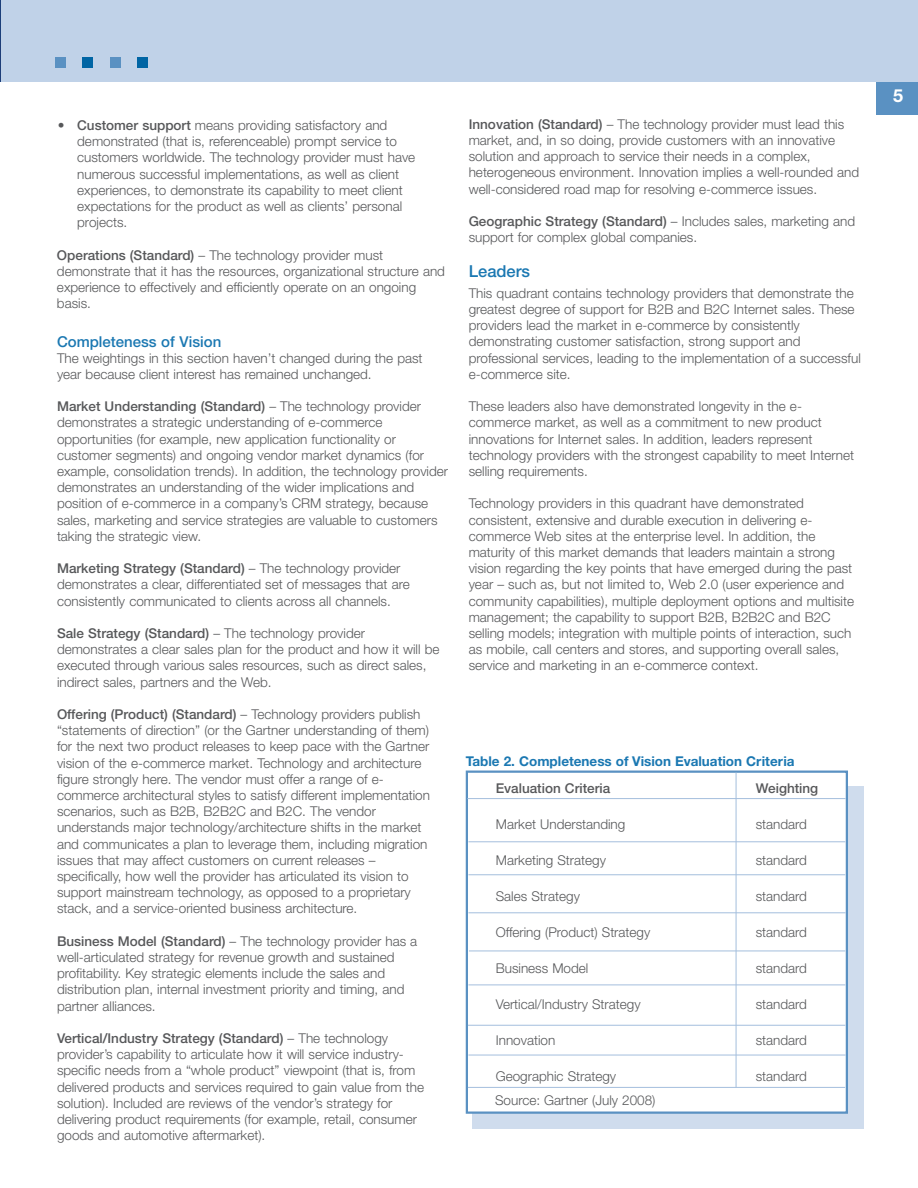
<style>
.page{position:relative;width:918px;height:1188px;background:#fff}
.page>*{position:absolute;margin:0;border:0;box-sizing:border-box;transform-origin:0 0}
.t1{font:700 18px "Helvetica Neue CE";color:#fff}
.t2{font:500 16.5px "Helvetica Neue";color:#1b78b2}
.t3{font:500 15px "Helvetica Neue";color:#1b78b2}
.t4{font:300 13.5px/16.2px "Helvetica Neue";color:#57585a}
.t5{font:700 13.5px "Helvetica Neue CE";color:#1b78b2}
.t6{font:500 13.5px "Helvetica Neue";color:#57585a}
.s1{font-weight:500}
</style>
<div class="page">
<div style="left:472px;top:787px;width:392px;height:342px;background:#cfdced"></div>
<div style="left:876px;top:79px;width:42px;height:36px;background:#5a91c2"></div>
<div style="left:0;top:0;width:918px;height:81px;background:#c0d2e8"></div>
<div style="left:55px;top:57px;width:10px;height:11px;background:#5a91c2"></div>
<div style="left:83px;top:57px;width:10px;height:11px;background:#0065a4"></div>
<div style="left:110px;top:57px;width:10px;height:10px;background:#5a91c2"></div>
<div style="left:138px;top:57px;width:10px;height:10px;background:#0065a4"></div>
<img style="left:0;top:0;width:1px;height:81px">
<div style="left:467px;top:772px;width:380px;height:341px;background:#fff"></div>
<div style="left:466px;top:771px;width:382px;height:343px;border:2px solid #5a91c2"></div>
<hr style="left:468px;top:985px;width:377px;height:1px;background:#a4bedd">
<hr style="left:468px;top:1025px;width:377px;height:1px;background:#a4bedd">
<hr style="left:468px;top:842px;width:377px;height:1px;background:#a4bedd">
<hr style="left:736px;top:773px;width:1px;height:314px;background:#a4bedd">
<hr style="left:467px;top:798px;width:379px;height:1px;background:#a4bedd">
<hr style="left:468px;top:913px;width:378px;height:1px;background:#a4bedd">
<hr style="left:469px;top:951px;width:376px;height:1px;background:#a4bedd">
<hr style="left:468px;top:1055px;width:378px;height:1px;background:#a4bedd">
<hr style="left:468px;top:875px;width:377px;height:1px;background:#a4bedd">
<hr style="left:468px;top:1087px;width:377px;height:1px;background:#a4bedd">
<p class="t4" style="left:77px;top:118px;width:340px;text-indent:-20px">• <span class="s1">Customer support</span> means providing satisfactory and demonstrated (that is, referenceable) prompt service to customers worldwide. The technology provider must have numerous successful implementations, as well as client experiences, to demonstrate its capability to meet client expectations for the product as well as clients’ personal projects.</p>
<p class="t4" style="left:57px;top:248px;width:390px"><span class="s1">Operations (Standard)</span> – The technology provider must demonstrate that it has the resources, organizational structure and experience to effectively and efficiently operate on an ongoing basis.</p>
<p class="t3" style="left:57px;top:336px;width:166px">Completeness of Vision</p>
<p class="t4" style="left:57px;top:351px;width:367px">The weightings in this section haven’t changed during the past year because client interest has remained unchanged.</p>
<p class="t4" style="left:57px;top:400px;width:393px"><span class="s1">Market Understanding (Standard)</span> – The technology provider demonstrates a strategic understanding of e-commerce opportunities (for example, new application functionality or customer segments) and ongoing vendor market dynamics (for example, consolidation trends). In addition, the technology provider demonstrates an understanding of the wider implications and position of e-commerce in a company’s CRM strategy, because sales, marketing and service strategies are valuable to customers taking the strategic view.</p>
<p class="t4" style="left:57px;top:562px;width:354px"><span class="s1">Marketing Strategy (Standard)</span> – The technology provider demonstrates a clear, differentiated set of messages that are consistently communicated to clients across all channels.</p>
<p class="t4" style="left:57px;top:626px;width:384px"><span class="s1">Sale Strategy (Standard)</span> – The technology provider demonstrates a clear sales plan for the product and how it will be executed through various sales resources, such as direct sales, indirect sales, partners and the Web.</p>
<p class="t4" style="left:57px;top:707px;width:374px"><span class="s1">Offering (Product) (Standard)</span> – Technology providers publish “statements of direction” (or the Gartner understanding of them) for the next two product releases to keep pace with the Gartner vision of the e-commerce market. Technology and architecture figure strongly here. The vendor must offer a range of e&shy;commerce architectural styles to satisfy different implementation scenarios, such as B2B, B2B2C and B2C. The vendor understands major technology/architecture shifts in the market and communicates a plan to leverage them, including migration issues that may affect customers on current releases – specifically, how well the provider has articulated its vision to support mainstream technology, as opposed to a proprietary stack, and a service-oriented business architecture.</p>
<p class="t4" style="left:57px;top:934px;width:362px"><span class="s1">Business Model (Standard)</span> – The technology provider has a well-articulated strategy for revenue growth and sustained profitability. Key strategic elements include the sales and distribution plan, internal investment priority and timing, and partner alliances.</p>
<p class="t4" style="left:57px;top:1031px;width:369px"><span class="s1">Vertical/Industry Strategy (Standard)</span> – The technology provider’s capability to articulate how it will service industry&shy;specific needs from a “whole product” viewpoint (that is, from delivered products and services required to gain value from the solution). Included are reviews of the vendor’s strategy for delivering product requirements (for example, retail, consumer goods and automotive aftermarket).</p>
<p class="t4" style="left:469px;top:117px;width:392px"><span class="s1">Innovation (Standard)</span> – The technology provider must lead this market, and, in so doing, provide customers with an innovative solution and approach to service their needs in a complex, heterogeneous environment. Innovation implies a well-rounded and well-considered road map for resolving e-commerce issues.</p>
<p class="t4" style="left:469px;top:214px;width:388px"><span class="s1">Geographic Strategy (Standard)</span> – Includes sales, marketing and support for complex global companies.</p>
<p class="t2" style="left:469px;top:265px;width:63px">Leaders</p>
<p class="t4" style="left:469px;top:286px;width:394px">This quadrant contains technology providers that demonstrate the greatest degree of support for B2B and B2C Internet sales. These providers lead the market in e-commerce by consistently demonstrating customer satisfaction, strong support and professional services, leading to the implementation of a successful e-commerce site.</p>
<p class="t4" style="left:469px;top:399px;width:387px">These leaders also have demonstrated longevity in the e&shy;commerce market, as well as a commitment to new product innovations for Internet sales. In addition, leaders represent technology providers with the strongest capability to meet Internet selling requirements.</p>
<p class="t4" style="left:469px;top:497px;width:387px">Technology providers in this quadrant have demonstrated consistent, extensive and durable execution in delivering e&shy;commerce Web sites at the enterprise level. In addition, the maturity of this market demands that leaders maintain a strong vision regarding the key points that have emerged during the past year – such as, but not limited to, Web 2.0 (user experience and community capabilities), multiple deployment options and multisite management; the capability to support B2B, B2B2C and B2C selling models; integration with multiple points of interaction, such as mobile, call centers and stores, and supporting overall sales, service and marketing in an e-commerce context.</p>
<p class="t5" style="left:466px;top:757px;width:330px">Table 2. Completeness of Vision Evaluation Criteria</p>
<p class="t6" style="left:756px;top:784px;width:64px">Weighting</p>
<p class="t4" style="left:756px;top:818px;width:53px">standard</p>
<p class="t4" style="left:756px;top:854px;width:53px">standard</p>
<p class="t4" style="left:756px;top:890px;width:53px">standard</p>
<p class="t4" style="left:756px;top:926px;width:53px">standard</p>
<p class="t4" style="left:756px;top:962px;width:53px">standard</p>
<p class="t4" style="left:756px;top:998px;width:53px">standard</p>
<p class="t4" style="left:756px;top:1034px;width:53px">standard</p>
<p class="t4" style="left:756px;top:1070px;width:53px">standard</p>
<p class="t6" style="left:496px;top:784px;width:116px">Evaluation Criteria</p>
<p class="t4" style="left:496px;top:818px;width:131px">Market Understanding</p>
<p class="t4" style="left:496px;top:854px;width:112px">Marketing Strategy</p>
<p class="t4" style="left:496px;top:890px;width:86px">Sales Strategy</p>
<p class="t4" style="left:496px;top:926px;width:156px">Offering (Product) Strategy</p>
<p class="t4" style="left:496px;top:962px;width:94px">Business Model</p>
<p class="t4" style="left:496px;top:998px;width:146px">Vertical/Industry Strategy</p>
<p class="t4" style="left:496px;top:1034px;width:61px">Innovation</p>
<p class="t4" style="left:495px;top:1066px;width:162px;line-height:23.4px">Geographic Strategy<br>Source: Gartner (July 2008)</p>
<h1 class="t1" style="left:893px;top:90px;width:12px">5</h1>
</div>
